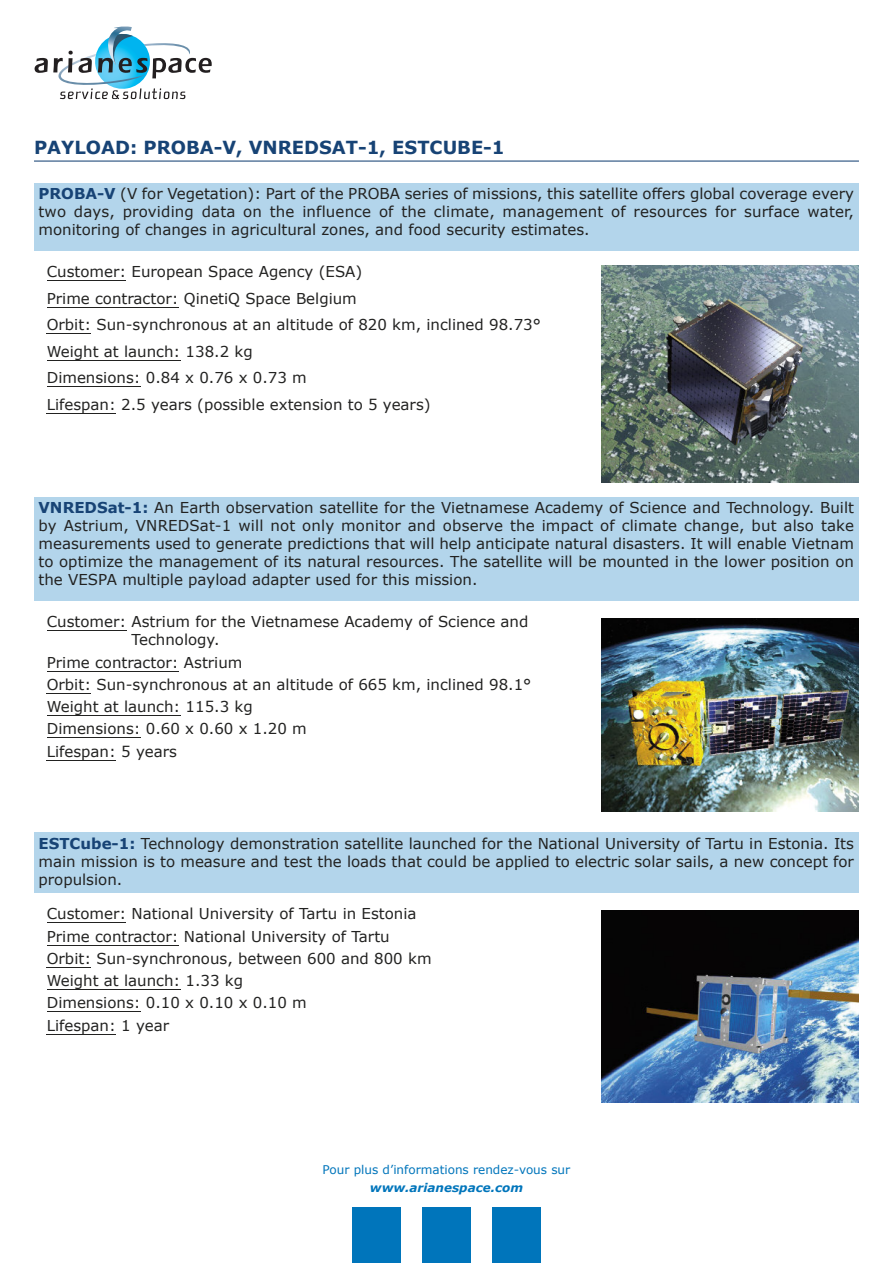
<style>
.page{position:relative;width:893px;height:1263px;background:#fff}
.page>*{position:absolute;margin:0;border:0;box-sizing:border-box;transform-origin:0 0}
.t1{font:700 18px "Verdana";color:#174375}
.t2{font:15px/18px "Verdana";color:#222221}
.t3{font:12px "Verdana";color:#0075bb}
.t4{font:italic 700 12px "Verdana";color:#0075bb}
.s1{font-weight:700;color:#174375}
</style>
<div class="page">
<svg style="left:35px;top:35px;width:177px;height:64px"></svg>
<img style="left:106px;top:26px;width:26px;height:39px">
<hr style="left:34px;top:161px;width:825px;height:1px;background:#174375">
<div style="left:352px;top:1208px;width:49px;height:55px;background:#0075bb"></div>
<div style="left:422px;top:1208px;width:49px;height:55px;background:#0075bb"></div>
<div style="left:492px;top:1208px;width:49px;height:55px;background:#0075bb"></div>
<hr style="left:47px;top:280px;width:72px;height:1px;background:#222221">
<hr style="left:47px;top:307px;width:132px;height:1px;background:#222221">
<hr style="left:47px;top:333px;width:44px;height:1px;background:#222221">
<hr style="left:47px;top:360px;width:133px;height:1px;background:#222221">
<hr style="left:47px;top:386px;width:94px;height:1px;background:#222221">
<hr style="left:47px;top:413px;width:69px;height:1px;background:#222221">
<hr style="left:47px;top:630px;width:79px;height:1px;background:#222221">
<hr style="left:47px;top:671px;width:132px;height:1px;background:#222221">
<hr style="left:47px;top:693px;width:44px;height:1px;background:#222221">
<hr style="left:47px;top:715px;width:133px;height:1px;background:#222221">
<hr style="left:47px;top:737px;width:94px;height:1px;background:#222221">
<hr style="left:47px;top:760px;width:69px;height:1px;background:#222221">
<hr style="left:47px;top:922px;width:72px;height:1px;background:#222221">
<hr style="left:47px;top:945px;width:132px;height:1px;background:#222221">
<hr style="left:47px;top:967px;width:44px;height:1px;background:#222221">
<hr style="left:47px;top:989px;width:133px;height:1px;background:#222221">
<hr style="left:47px;top:1011px;width:94px;height:1px;background:#222221">
<hr style="left:47px;top:1034px;width:69px;height:1px;background:#222221">
<div style="left:34px;top:183px;width:824px;height:68px;background:#b3d5eb"></div>
<div style="left:34px;top:497px;width:824px;height:104px;background:#b3d5eb"></div>
<div style="left:34px;top:833px;width:824px;height:60px;background:#b3d5eb"></div>
<img style="left:602px;top:266px;width:257px;height:216px">
<img style="left:602px;top:618px;width:257px;height:193px">
<img style="left:602px;top:910px;width:257px;height:193px">
<p class="t1" style="left:34px;top:136px;width:472px">PAYLOAD: PROBA-V, VNREDSAT-1, ESTCUBE-1</p>
<p class="t2" style="left:39px;top:184px;width:817px;text-align:justify"><span class="s1">PROBA-V</span> (V for Vegetation): Part of the PROBA series of missions, this satellite offers global coverage every two days, providing data on the influence of the climate, management of resources for surface water, monitoring of changes in agricultural zones, and food security estimates.</p>
<p class="t2" style="left:47px;top:258px;width:496px;line-height:26.5px">Customer: European Space Agency (ESA)<br>Prime contractor: QinetiQ Space Belgium<br>Orbit: Sun-synchronous at an altitude of 820 km, inclined 98.73° Weight at launch: 138.2 kg<br>Dimensions: 0.84 x 0.76 x 0.73 m<br>Lifespan: 2.5 years (possible extension to 5 years)</p>
<p class="t2" style="left:39px;top:498px;width:817px;text-align:justify"><span class="s1">VNREDSat-1:</span> An Earth observation satellite for the Vietnamese Academy of Science and Technology. Built by Astrium, VNREDSat-1 will not only monitor and observe the impact of climate change, but also take measurements used to generate predictions that will help anticipate natural disasters. It will enable Vietnam to optimize the management of its natural resources. The satellite will be mounted in the lower position on the VESPA multiple payload adapter used for this mission.</p>
<p class="t2" style="left:132px;top:612px;width:398px;text-indent:-85px">Customer: Astrium for the Vietnamese Academy of Science and<br>Technology.</p>
<p class="t2" style="left:47px;top:651px;width:486px;line-height:22.2px">Prime contractor: Astrium<br>Orbit: Sun-synchronous at an altitude of 665 km, inclined 98.1° Weight at launch: 115.3 kg<br>Dimensions: 0.60 x 0.60 x 1.20 m<br>Lifespan: 5 years</p>
<p class="t2" style="left:39px;top:834px;width:817px;text-align:justify"><span class="s1">ESTCube-1:</span> Technology demonstration satellite launched for the National University of Tartu in Estonia. Its main mission is to measure and test the loads that could be applied to electric solar sails, a new concept for propulsion.</p>
<p class="t2" style="left:47px;top:902px;width:386px;line-height:22.2px">Customer: National University of Tartu in Estonia Prime contractor: National University of Tartu Orbit: Sun-synchronous, between 600 and 800 km Weight at launch: 1.33 kg<br>Dimensions: 0.10 x 0.10 x 0.10 m<br>Lifespan: 1 year</p>
<p class="t3" style="left:323px;top:1162px;width:249px">Pour plus d’informations rendez-vous sur</p>
<p class="t4" style="left:370px;top:1180px;width:155px">www.arianespace.com</p>
</div>
